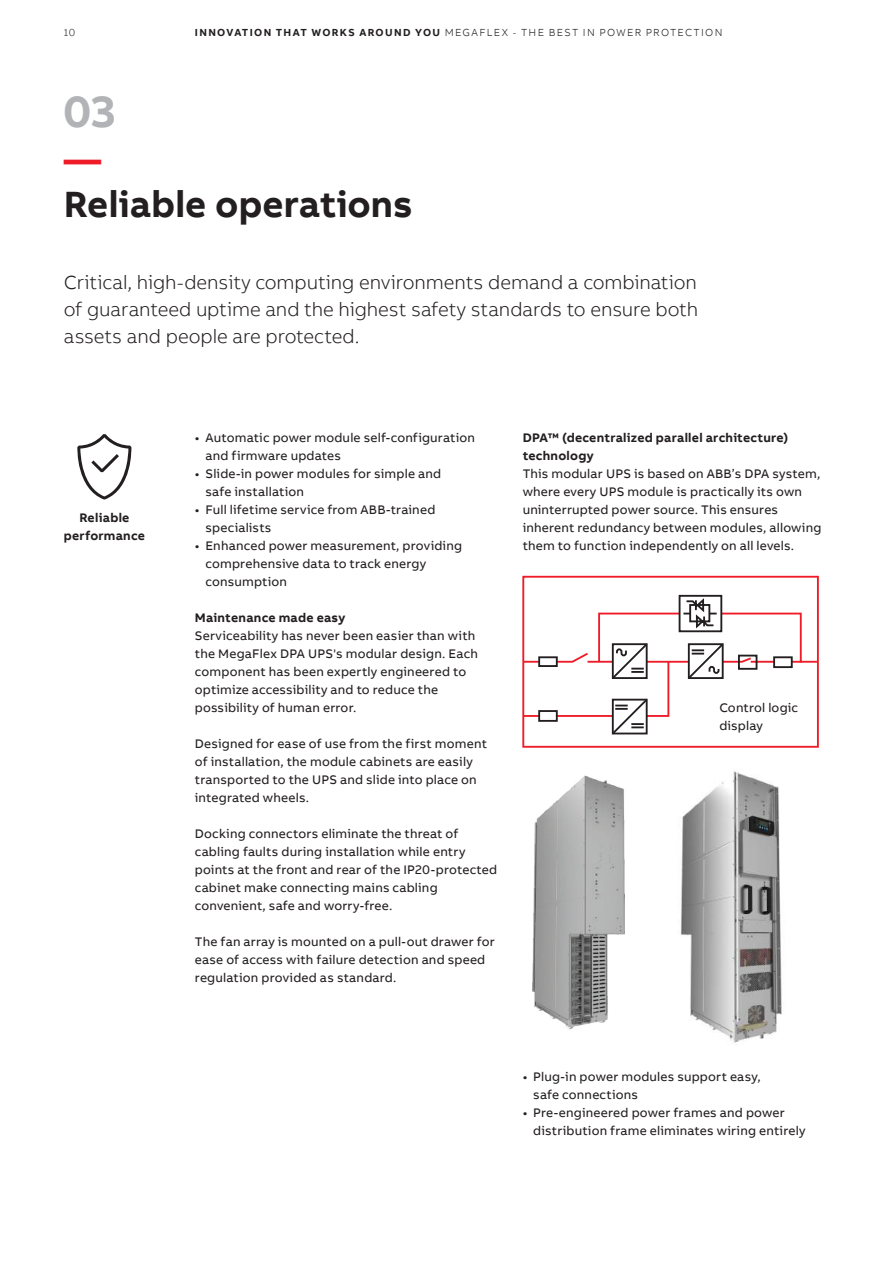
<style>
.page{position:relative;width:893px;height:1263px;background:#fff}
.page>*{position:absolute;margin:0;border:0;box-sizing:border-box;transform-origin:0 0}
.t1{font:700 45px "AB Bvoice";color:#b2b3b7}
.t2{font:700 37.5px "AB Bvoice";color:#231f20}
.t3{font:700 37.5px "AB Bvoice";color:#ee1c28}
.t4{font:300 19.5px/27px "AB Bvoice";letter-spacing:-.005em;color:#231f20;text-align:justify}
.t5{font:12.75px/18px "AB Bvoice";letter-spacing:.015em;color:#231f20}
.t6{font:700 12.75px/18px "AB Bvoice";letter-spacing:.02em;color:#231f20}
.t7{font:300 10.5px "AB Bvoice";letter-spacing:.12em;color:#231f20}
.s1{font-weight:700}
</style>
<div class="page">
<img style="left:532px;top:775px;width:93px;height:255px">
<img style="left:680px;top:771px;width:102px;height:272px">
<div style="left:522px;top:576px;width:297px;height:172px;border:2px solid #ee1c28"></div>
<svg style="left:522px;top:594px;width:297px;height:142px"></svg>
<svg style="left:77px;top:434px;width:55px;height:65px"></svg>
<p class="t7" style="left:64px;top:26px;width:13px">10</p>
<p class="t7" style="left:195px;top:26px;width:529px"><span class="s1">INNOVATION THAT WORKS AROUND YOU</span> MEGAFLEX - THE BEST IN POWER PROTECTION</p>
<h1 class="t1" style="left:64px;top:83px;width:55px">03</h1>
<h2 class="t3" style="left:64px;top:135px;width:39px">—</h2>
<h2 class="t2" style="left:64px;top:180px;width:351px">Reliable operations</h2>
<h3 class="t4" style="left:64px;top:269px;width:636px">Critical, high-density computing environments demand a combination of guaranteed uptime and the highest safety standards to ensure both assets and people are protected.</h3>
<p class="t6" style="left:64px;top:509px;width:83px;text-align:center">Reliable performance</p>
<p class="t5" style="left:206px;top:429px;width:271px;text-indent:-11px">• Automatic power module self-configuration and firmware updates</p>
<p class="t5" style="left:206px;top:465px;width:237px;text-indent:-11px">• Slide-in power modules for simple and safe installation</p>
<p class="t5" style="left:206px;top:501px;width:231px;text-indent:-11px">• Full lifetime service from ABB-trained specialists</p>
<p class="t5" style="left:206px;top:537px;width:258px;text-indent:-11px">• Enhanced power measurement, providing comprehensive data to track energy consumption</p>
<p class="t6" style="left:195px;top:608px;width:152px">Maintenance made easy</p>
<p class="t5" style="left:195px;top:627px;width:285px">Serviceability has never been easier than with the MegaFlex DPA UPS's modular design. Each component has been expertly engineered to optimize accessibility and to reduce the possibility of human error.</p>
<p class="t5" style="left:195px;top:735px;width:294px">Designed for ease of use from the first moment of installation, the module cabinets are easily transported to the UPS and slide into place on integrated wheels.</p>
<p class="t5" style="left:195px;top:825px;width:304px">Docking connectors eliminate the threat of cabling faults during installation while entry points at the front and rear of the IP20-protected cabinet make connecting mains cabling convenient, safe and worry-free.</p>
<p class="t5" style="left:195px;top:933px;width:302px">The fan array is mounted on a pull-out drawer for ease of access with failure detection and speed regulation provided as standard.</p>
<p class="t6" style="left:523px;top:428px;width:267px">DPA™ (decentralized parallel architecture) technology</p>
<p class="t5" style="left:523px;top:465px;width:300px">This modular UPS is based on ABB’s DPA system, where every UPS module is practically its own uninterrupted power source. This ensures inherent redundancy between modules, allowing them to function independently on all levels.</p>
<p class="t5" style="left:719px;top:699px;width:80px">Control logic display</p>
<p class="t5" style="left:533px;top:1068px;width:229px;text-indent:-11px">• Plug-in power modules support easy, safe connections</p>
<p class="t5" style="left:533px;top:1104px;width:274px;text-indent:-11px">• Pre-engineered power frames and power distribution frame eliminates wiring entirely</p>
</div>
